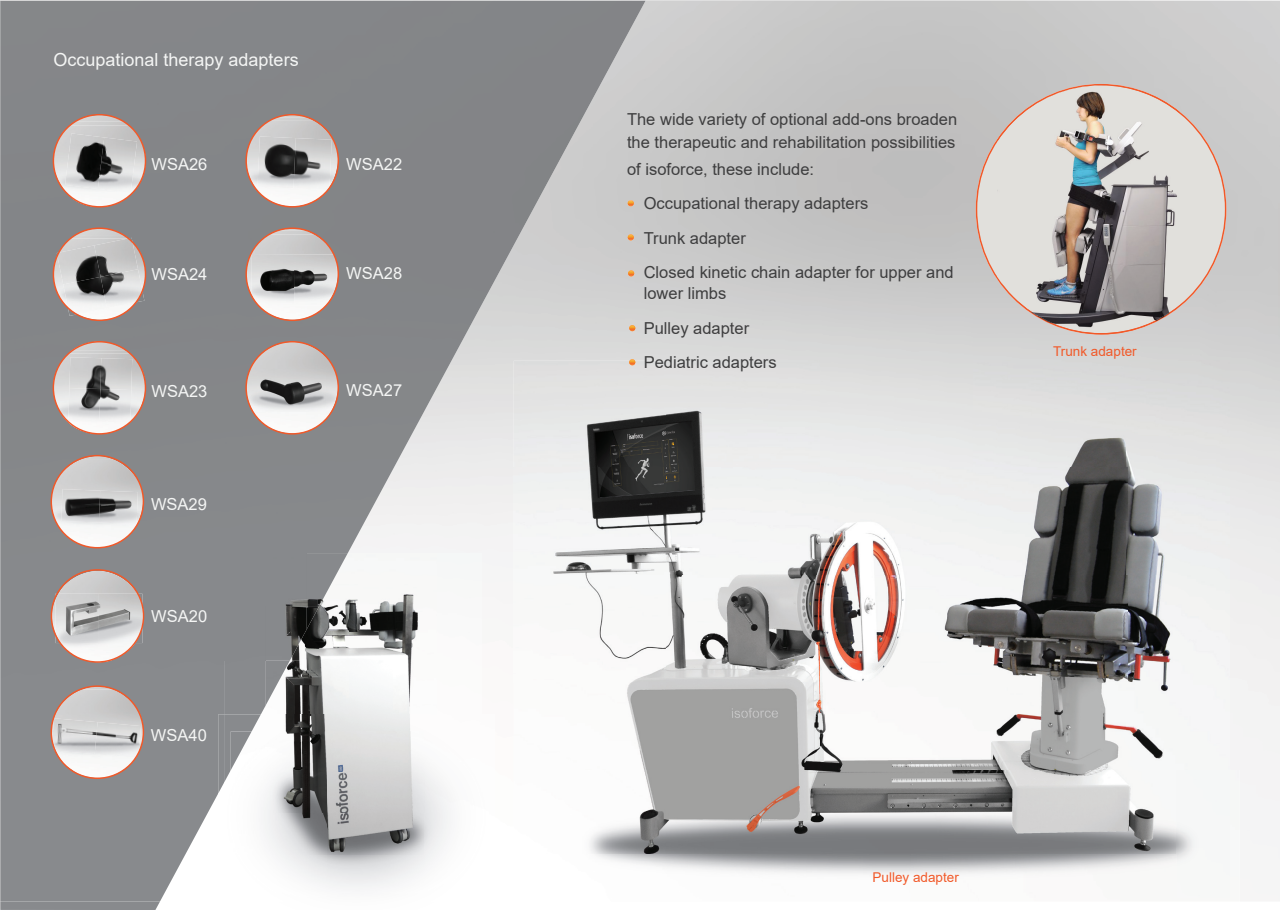
<style>
.page{position:relative;width:1280px;height:910px;background:#fff}
.page>*{position:absolute;margin:0;border:0;box-sizing:border-box;transform-origin:0 0}
.t1{font:18px "Arial";color:#f4f5f4}
.t2{font:16.5px/34.5px "Arial";color:#3e3e3f}
.t3{font:16.5px "Arial";color:#f4f5f4}
.t4{font:13.5px "Arial";color:#f15929}
</style>
<div class="page">
<svg style="left:0;top:901px;width:160px;height:9px"></svg>
<img style="left:0;top:1px;width:646px;height:900px">
<img style="left:1279px;top:203px;width:1px;height:135px">
<img style="left:218px;top:714px;width:277px;height:187px">
<img style="left:218px;top:714px;width:6px;height:79px">
<img style="left:231px;top:731px;width:242px;height:170px">
<img style="left:348px;top:553px;width:134px;height:54px">
<img style="left:307px;top:607px;width:175px;height:53px">
<img style="left:265px;top:660px;width:217px;height:54px">
<img style="left:224px;top:553px;width:124px;height:54px">
<img style="left:224px;top:607px;width:83px;height:54px">
<img style="left:307px;top:607px;width:12px;height:23px">
<div style="left:224px;top:660px;width:41px;height:54px;background:#888a8d"></div>
<img style="left:265px;top:660px;width:25px;height:46px">
<img style="left:261px;top:714px;width:169px;height:17px">
<img style="left:430px;top:714px;width:52px;height:46px">
<img style="left:224px;top:783px;width:7px;height:114px">
<img style="left:473px;top:760px;width:9px;height:137px">
<img style="left:224px;top:714px;width:37px;height:69px">
<img style="left:231px;top:731px;width:21px;height:39px">
<img style="left:541px;top:770px;width:698px;height:131px">
<img style="left:514px;top:361px;width:715px;height:321px">
<img style="left:514px;top:682px;width:153px;height:108px">
<img style="left:667px;top:682px;width:562px;height:88px">
<img style="left:514px;top:790px;width:27px;height:107px">
<img style="left:541px;top:770px;width:688px;height:127px">
<img style="left:270px;top:117px;width:44px;height:4px">
<img style="left:246px;top:121px;width:95px;height:85px">
<img style="left:258px;top:136px;width:38px;height:52px">
<img style="left:293px;top:138px;width:39px;height:52px">
<div style="left:245px;top:114px;width:94px;height:94px;border:2px solid #f15929;border-radius:50%"></div>
<img style="left:82px;top:456px;width:30px;height:3px">
<img style="left:51px;top:459px;width:93px;height:88px">
<img style="left:61px;top:489px;width:39px;height:33px">
<img style="left:99px;top:491px;width:39px;height:33px">
<div style="left:51px;top:455px;width:93px;height:93px;border:2px solid #f15929;border-radius:50%"></div>
<img style="left:279px;top:228px;width:27px;height:3px">
<img style="left:270px;top:231px;width:44px;height:3px">
<img style="left:246px;top:234px;width:92px;height:60px">
<img style="left:251px;top:255px;width:86px;height:51px">
<div style="left:245px;top:227px;width:94px;height:94px;border:2px solid #f15929;border-radius:50%"></div>
<img style="left:83px;top:688px;width:29px;height:1px">
<img style="left:52px;top:689px;width:91px;height:62px">
<img style="left:52px;top:718px;width:46px;height:36px">
<img style="left:95px;top:722px;width:46px;height:36px">
<div style="left:51px;top:685px;width:93px;height:94px;border:2px solid #f15929;border-radius:50%"></div>
<img style="left:246px;top:343px;width:94px;height:90px">
<img style="left:257px;top:369px;width:69px;height:42px">
<div style="left:245px;top:341px;width:94px;height:94px;border:2px solid #f15929;border-radius:50%"></div>
<img style="left:75px;top:115px;width:48px;height:7px">
<img style="left:70px;top:122px;width:59px;height:3px">
<img style="left:54px;top:125px;width:92px;height:82px">
<img style="left:65px;top:133px;width:39px;height:56px">
<img style="left:98px;top:137px;width:39px;height:56px">
<div style="left:53px;top:114px;width:93px;height:94px;border:2px solid #f15929;border-radius:50%"></div>
<img style="left:76px;top:228px;width:48px;height:7px">
<img style="left:71px;top:235px;width:57px;height:3px">
<img style="left:59px;top:238px;width:85px;height:52px">
<svg style="left:68px;top:314px;width:10px;height:2px"></svg>
<svg style="left:142px;top:290px;width:2px;height:12px"></svg>
<img style="left:57px;top:245px;width:37px;height:39px">
<img style="left:94px;top:238px;width:44px;height:39px">
<img style="left:63px;top:277px;width:44px;height:37px">
<img style="left:101px;top:269px;width:41px;height:39px">
<div style="left:53px;top:227px;width:93px;height:94px;border:2px solid #f15929;border-radius:50%"></div>
<img style="left:72px;top:342px;width:53px;height:8px">
<img style="left:68px;top:350px;width:61px;height:4px">
<img style="left:53px;top:354px;width:92px;height:80px">
<img style="left:69px;top:357px;width:63px;height:33px">
<img style="left:68px;top:388px;width:63px;height:33px">
<div style="left:53px;top:341px;width:93px;height:94px;border:2px solid #f15929;border-radius:50%"></div>
<img style="left:52px;top:571px;width:92px;height:91px">
<img style="left:55px;top:594px;width:87px;height:49px">
<div style="left:51px;top:569px;width:93px;height:94px;border:2px solid #f15929;border-radius:50%"></div>
<svg style="left:976px;top:84px;width:250px;height:251px;background:#d5cfcc"></svg>
<img style="left:997px;top:85px;width:183px;height:249px">
<svg style="left:628px;top:200px;width:6px;height:6px"></svg>
<svg style="left:628px;top:234px;width:6px;height:7px"></svg>
<svg style="left:628px;top:270px;width:7px;height:7px"></svg>
<svg style="left:629px;top:325px;width:7px;height:6px"></svg>
<svg style="left:629px;top:359px;width:7px;height:6px"></svg>
<p class="t1" style="left:54px;top:48px;width:247px">Occupational therapy adapters</p>
<p class="t3" style="left:151px;top:153px;width:57px">WSA26</p>
<p class="t3" style="left:151px;top:263px;width:57px">WSA24</p>
<p class="t3" style="left:151px;top:379px;width:57px">WSA23</p>
<p class="t3" style="left:151px;top:493px;width:57px">WSA29</p>
<p class="t3" style="left:151px;top:605px;width:57px">WSA20</p>
<p class="t3" style="left:151px;top:724px;width:57px">WSA40</p>
<p class="t3" style="left:346px;top:153px;width:57px">WSA22</p>
<p class="t3" style="left:346px;top:262px;width:57px">WSA28</p>
<p class="t3" style="left:346px;top:379px;width:57px">WSA27</p>
<p class="t2" style="left:627px;top:108px;width:332px;line-height:22.5px">The wide variety of optional add-ons broaden the therapeutic and rehabilitation possibilities</p>
<p class="t2" style="left:644px;top:152px;width:311px;text-indent:-17px">of isoforce, these include:<br>Occupational therapy adapters<br>Trunk adapter<br>Closed kinetic chain adapter for upper and</p>
<p class="t2" style="left:644px;top:276px;width:134px">lower limbs<br>Pulley adapter<br>Pediatric adapters</p>
<p class="t4" style="left:1053px;top:342px;width:85px">Trunk adapter</p>
<p class="t4" style="left:872px;top:868px;width:88px">Pulley adapter</p>
</div>
